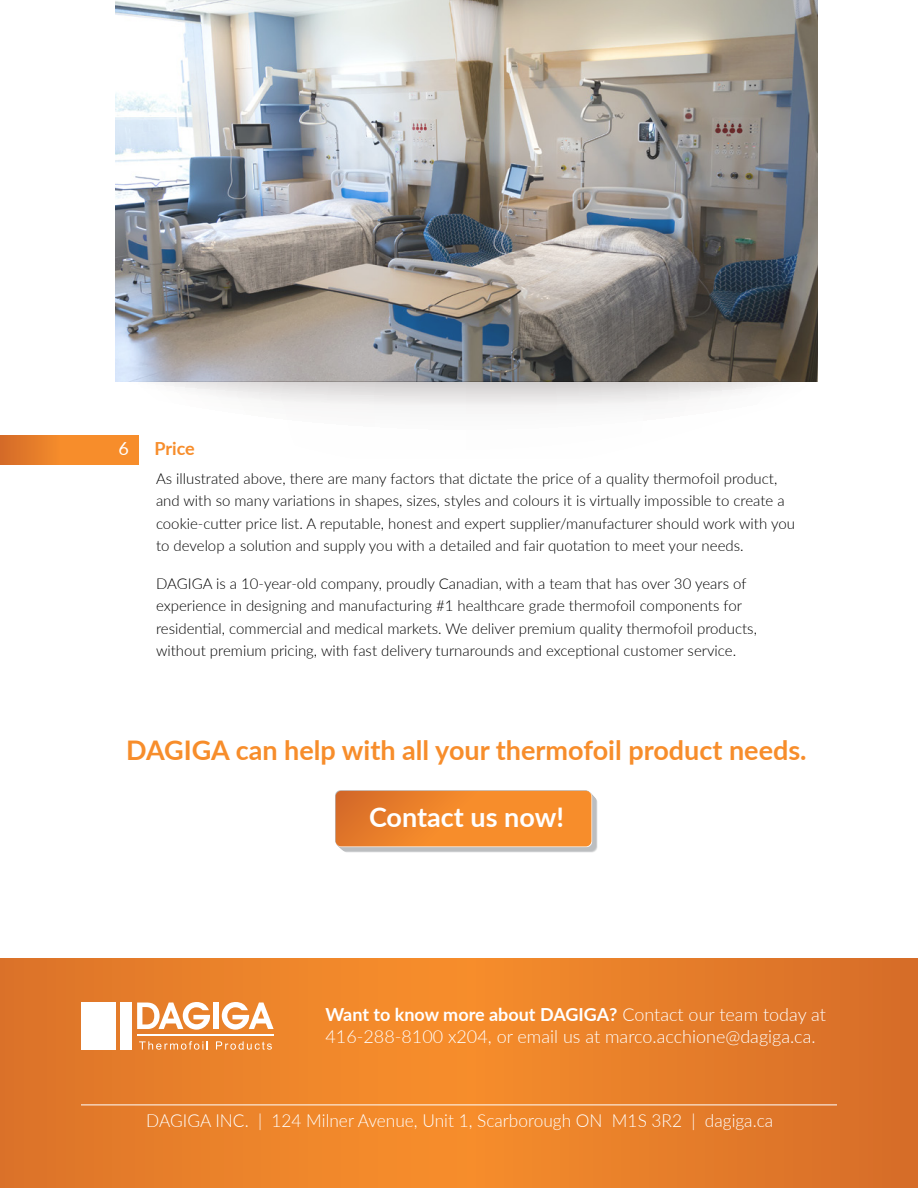
<style>
.page{position:relative;width:918px;height:1188px;background:#fff}
.page>*{position:absolute;margin:0;border:0;box-sizing:border-box;transform-origin:0 0}
.t1{font:700 27px "Lato";color:#f78d2b}
.t2{font:700 27px "Lato";color:#fff}
.t3{font:300 18px/22.5px "Lato";color:#fff}
.t4{font:300 18px "Lato";color:#fff;scale:.96 1}
.t5{font:700 18px "Lato";letter-spacing:-.005em;color:#f78d2b}
.t6{font:18px "Lato";color:#fff}
.t7{font:300 15px/22.5px "Lato";color:#000}
.s1{font-weight:700}
</style>
<div class="page">
<img style="left:116px;top:0;width:702px;height:382px">
<svg style="left:116px;top:382px;width:662px;height:54px"></svg>
<div style="left:0;top:436px;width:139px;height:28px;background:linear-gradient(to right,#dd7529,#ff962c)"></div>
<svg style="left:0;top:958px;width:918px;height:230px;background:#e77f2a"></svg>
<svg style="left:137px;top:1002px;width:73px;height:28px"></svg>
<div style="left:213px;top:1003px;width:6px;height:26px;background:#fff"></div>
<svg style="left:222px;top:1002px;width:52px;height:28px"></svg>
<hr style="left:137px;top:1035px;width:137px;height:1px;background:#fff">
<div style="left:81px;top:1002px;width:34px;height:48px;background:#fff"></div>
<div style="left:120px;top:1002px;width:11px;height:48px;background:#fff"></div>
<svg style="left:139px;top:1041px;width:69px;height:9px"></svg>
<svg style="left:216px;top:1041px;width:56px;height:9px"></svg>
<hr style="left:81px;top:1105px;width:756px;height:1px;background:#fff">
<div style="left:341px;top:796px;width:256px;height:56px;background:#c5c7c8;border-radius:6px"></div>
<div style="left:340px;top:795px;width:256px;height:56px;background:#bcbec0;border-radius:6px"></div>
<svg style="left:335px;top:790px;width:256px;height:56px"></svg>
<div style="left:336px;top:792px;width:256px;height:55px;background:#fbc99c;border-radius:6px"></div>
<svg style="left:336px;top:791px;width:255px;height:55px;background:#ef852a"></svg>
<p class="t6" style="left:118px;top:436px;width:12px">6</p>
<p class="t5" style="left:154px;top:436px;width:42px">Price</p>
<p class="t7" style="left:156px;top:467px;width:640px">As illustrated above, there are many factors that dictate the price of a quality thermofoil product, and with so many variations in shapes, sizes, styles and colours it is virtually impossible to create a cookie-cutter price list. A reputable, honest and expert supplier/manufacturer should work with you to develop a solution and supply you with a detailed and fair quotation to meet your needs.</p>
<p class="t7" style="left:156px;top:572px;width:602px">DAGIGA is a 10-year-old company, proudly Canadian, with a team that has over 30 years of experience in designing and manufacturing #1 healthcare grade thermofoil components for residential, commercial and medical markets. We deliver premium quality thermofoil products, without premium pricing, with fast delivery turnarounds and exceptional customer service.</p>
<h1 class="t1" style="left:126px;top:730px;width:682px">DAGIGA can help with all your thermofoil product needs.</h1>
<h1 class="t2" style="left:369px;top:797px;width:196px">Contact us now!</h1>
<p class="t3" style="left:326px;top:1003px;width:502px"><span class="s1">Want to know more about DAGIGA?</span> Contact our team today at<br>416-288-8100 x204, or email us at marco.acchione@dagiga.ca.</p>
<p class="t4" style="left:146px;top:1108px;width:655px">DAGIGA INC. | 124 Milner Avenue, Unit 1, Scarborough ON M1S 3R2 | dagiga.ca</p>
</div>
